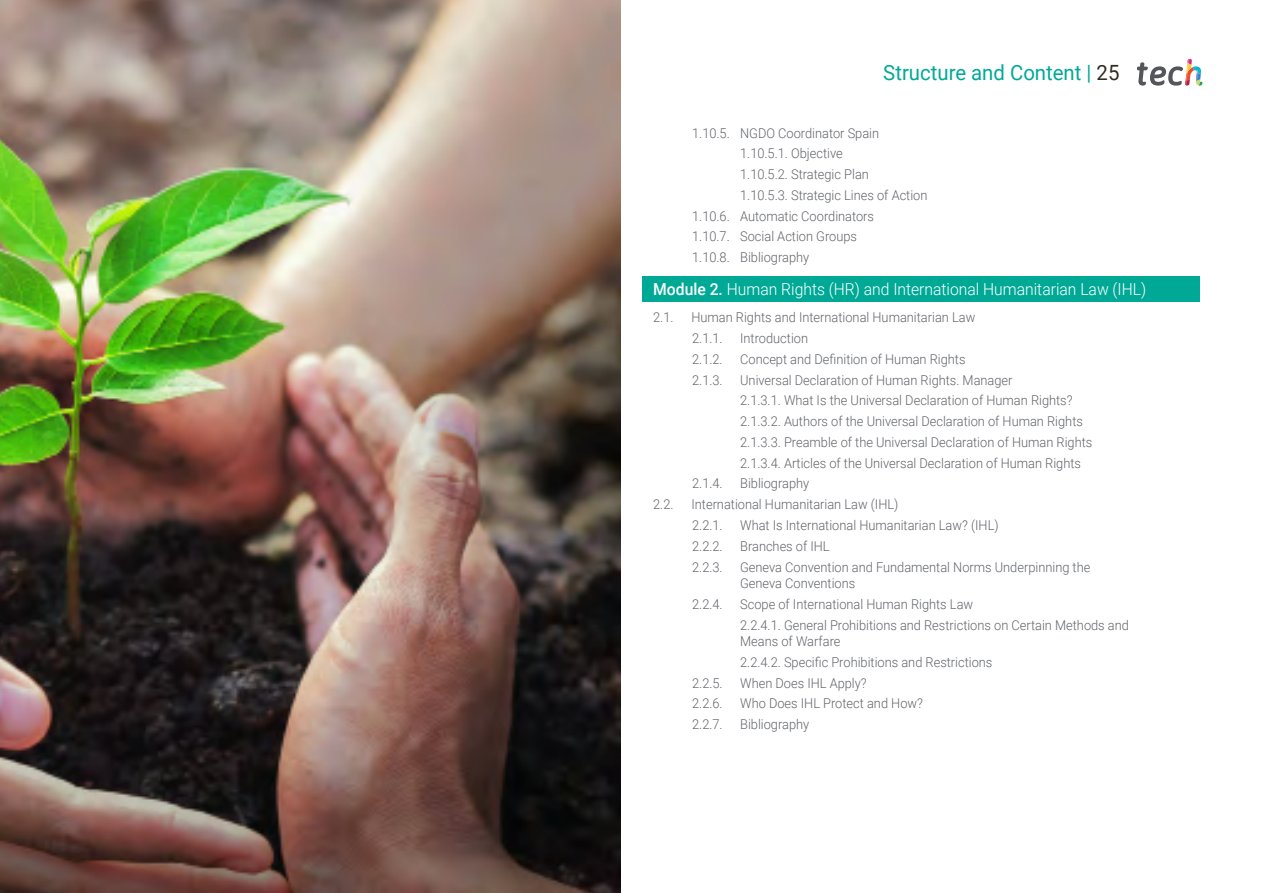
<style>
.page{position:relative;width:1263px;height:893px;background:#fff}
.page>*{position:absolute;margin:0;border:0;box-sizing:border-box;transform-origin:0 0}
.t1{font:21px "Roboto";color:#00a996}
.t2{font:300 16.5px "Roboto";color:#fff;scale:.95 1}
.t3{font:300 13.5px/20.7px "Roboto";color:#61646a;scale:.95 1}
.s1{color:#312e20}
.s2{font-weight:500}
</style>
<div class="page">
<img style="left:0;top:0;width:621px;height:893px">
<svg style="left:1137px;top:59px;width:65px;height:27px"></svg>
<div style="left:642px;top:277px;width:557px;height:25px;background:#00a996"></div>
<h1 class="t1" style="left:883px;top:57px;width:238px">Structure and Content | <span class="s1">25</span></h1>
<p class="t3" style="left:692px;top:122px;width:198px">1.10.5. NGDO Coordinator Spain</p>
<p class="t3" style="left:740px;top:143px;width:109px">1.10.5.1. Objective</p>
<p class="t3" style="left:740px;top:164px;width:137px">1.10.5.2. Strategic Plan</p>
<p class="t3" style="left:740px;top:184px;width:199px">1.10.5.3. Strategic Lines of Action</p>
<p class="t3" style="left:692px;top:205px;width:193px">1.10.6. Automatic Coordinators</p>
<p class="t3" style="left:692px;top:226px;width:175px">1.10.7. Social Action Groups</p>
<p class="t3" style="left:692px;top:247px;width:125px">1.10.8. Bibliography</p>
<p class="t2" style="left:653px;top:278px;width:520px"><span class="s2">Module 2.</span> Human Rights (HR) and International Humanitarian Law (IHL)</p>
<p class="t3" style="left:653px;top:307px;width:23px">2.1.</p>
<p class="t3" style="left:691px;top:307px;width:300px">Human Rights and International Humanitarian Law<br>2.1.1.</p>
<p class="t3" style="left:740px;top:328px;width:73px">Introduction</p>
<p class="t3" style="left:692px;top:348px;width:34px">2.1.2.</p>
<p class="t3" style="left:740px;top:348px;width:239px">Concept and Definition of Human Rights</p>
<p class="t3" style="left:692px;top:369px;width:34px">2.1.3.</p>
<p class="t3" style="left:740px;top:369px;width:372px">Universal Declaration of Human Rights. Manager<br>2.1.3.1. What Is the Universal Declaration of Human Rights?<br>2.1.3.2. Authors of the Universal Declaration of Human Rights 2.1.3.3. Preamble of the Universal Declaration of Human Rights 2.1.3.4. Articles of the Universal Declaration of Human Rights</p>
<p class="t3" style="left:692px;top:473px;width:34px">2.1.4.</p>
<p class="t3" style="left:740px;top:473px;width:74px">Bibliography</p>
<p class="t3" style="left:653px;top:494px;width:23px">2.2.</p>
<p class="t3" style="left:691px;top:494px;width:219px">International Humanitarian Law (IHL)<br>2.2.1.</p>
<p class="t3" style="left:740px;top:514px;width:274px">What Is International Humanitarian Law? (IHL)</p>
<p class="t3" style="left:692px;top:535px;width:34px">2.2.2.</p>
<p class="t3" style="left:740px;top:535px;width:96px">Branches of IHL</p>
<p class="t3" style="left:692px;top:556px;width:34px">2.2.3.</p>
<p class="t3" style="left:740px;top:558px;width:370px;line-height:16.5px">Geneva Convention and Fundamental Norms Underpinning the<br>Geneva Conventions</p>
<p class="t3" style="left:692px;top:593px;width:34px">2.2.4.</p>
<p class="t3" style="left:740px;top:593px;width:411px">Scope of International Human Rights Law<br>2.2.4.1. General Prohibitions and Restrictions on Certain Methods and</p>
<p class="t3" style="left:740px;top:630px;width:267px">Means of Warfare<br>2.2.4.2. Specific Prohibitions and Restrictions</p>
<p class="t3" style="left:692px;top:672px;width:34px">2.2.5.</p>
<p class="t3" style="left:740px;top:672px;width:135px">When Does IHL Apply?</p>
<p class="t3" style="left:692px;top:693px;width:34px">2.2.6.</p>
<p class="t3" style="left:740px;top:693px;width:194px">Who Does IHL Protect and How?</p>
<p class="t3" style="left:692px;top:713px;width:34px">2.2.7.</p>
<p class="t3" style="left:740px;top:713px;width:74px">Bibliography</p>
</div>
